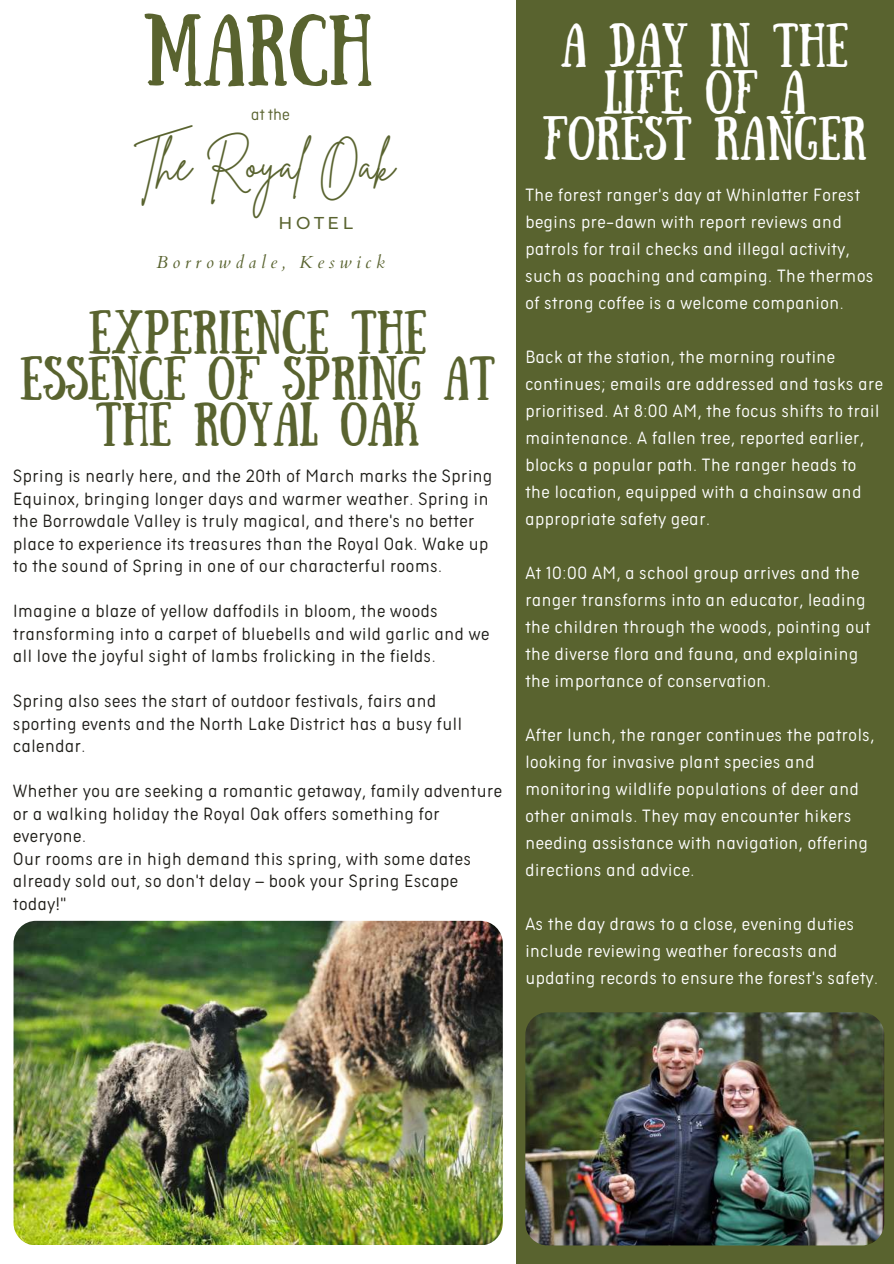
<style>
.page{position:relative;width:894px;height:1264px;background:#fff}
.page>*{position:absolute;margin:0;border:0;box-sizing:border-box;transform-origin:0 0}
.t1{font:71.85px "Sunday";color:#59632f}
.t2{font:45.15px "Brittany Signature";color:#59632f}
.t3{font:43.8px/46.2px "Sunday";color:#59632f;text-align:center}
.t4{font:43.8px/46.2px "Sunday";color:#fff;text-align:center}
.t5{font:300 19.5px/27px "Aristotelica Pro Cnd Txt";letter-spacing:.03em;color:#fff}
.t6{font:300 19.5px/22.5px "Aristotelica Pro Cnd Txt";letter-spacing:.03em;color:#1e1d18}
.t7{font:300 18px "Aristotelica Pro Cnd Txt";color:#59632f}
.t8{font:italic 17.4px "Cardo";letter-spacing:.27em;color:#59632f}
.t9{font:500 17.1px "Montserrat";letter-spacing:.21em;color:#59632f}
</style>
<div class="page">
<div style="left:515px;top:0;width:378px;height:1263px;background:#59632f"></div>
<img style="left:14px;top:920px;width:488px;height:324px;border-radius:22px">
<img style="left:525px;top:1012px;width:359px;height:233px;border-radius:22px">
<h1 class="t1" style="left:143px;top:1px;width:231px">MARCH</h1>
<p class="t7" style="left:251px;top:100px;width:40px">at the</p>
<h2 class="t2" style="left:134px;top:136px;width:262px">The Royal Oak</h2>
<p class="t9" style="left:278px;top:211px;width:76px">HOTEL</p>
<p class="t8" style="left:156px;top:251px;width:230px">Borrowdale, Keswick</p>
<h3 class="t3" style="left:20px;top:305px;width:476px">EXPERIENCE THE<br>ESSENCE OF SPRING AT<br>THE ROYAL OAK</h3>
<p class="t6" style="left:13px;top:464px;width:480px">Spring is nearly here, and the 20th of March marks the Spring Equinox, bringing longer days and warmer weather. Spring in the Borrowdale Valley is truly magical, and there's no better place to experience its treasures than the Royal Oak. Wake up to the sound of Spring in one of our characterful rooms.</p>
<p class="t6" style="left:13px;top:599px;width:478px">Imagine a blaze of yellow daffodils in bloom, the woods transforming into a carpet of bluebells and wild garlic and we all love the joyful sight of lambs frolicking in the fields.</p>
<p class="t6" style="left:13px;top:689px;width:450px">Spring also sees the start of outdoor festivals, fairs and sporting events and the North Lake District has a busy full calendar.</p>
<p class="t6" style="left:13px;top:779px;width:490px">Whether you are seeking a romantic getaway, family adventure or a walking holiday the Royal Oak offers something for everyone.<br>Our rooms are in high demand this spring, with some dates already sold out, so don't delay – book your Spring Escape today!"</p>
<h3 class="t4" style="left:542px;top:18px;width:326px">A DAY IN THE<br>LIFE OF A<br>FOREST RANGER</h3>
<p class="t5" style="left:525px;top:180px;width:349px">The forest ranger's day at Whinlatter Forest begins pre-dawn with report reviews and patrols for trail checks and illegal activity, such as poaching and camping. The thermos of strong coffee is a welcome companion.</p>
<p class="t5" style="left:525px;top:342px;width:359px">Back at the station, the morning routine continues; emails are addressed and tasks are prioritised. At 8:00 AM, the focus shifts to trail maintenance. A fallen tree, reported earlier, blocks a popular path. The ranger heads to the location, equipped with a chainsaw and appropriate safety gear.</p>
<p class="t5" style="left:525px;top:558px;width:346px">At 10:00 AM, a school group arrives and the ranger transforms into an educator, leading the children through the woods, pointing out the diverse flora and fauna, and explaining the importance of conservation.</p>
<p class="t5" style="left:525px;top:720px;width:350px">After lunch, the ranger continues the patrols, looking for invasive plant species and monitoring wildlife populations of deer and other animals. They may encounter hikers needing assistance with navigation, offering directions and advice.</p>
<p class="t5" style="left:525px;top:909px;width:354px">As the day draws to a close, evening duties include reviewing weather forecasts and updating records to ensure the forest's safety.</p>
</div>
